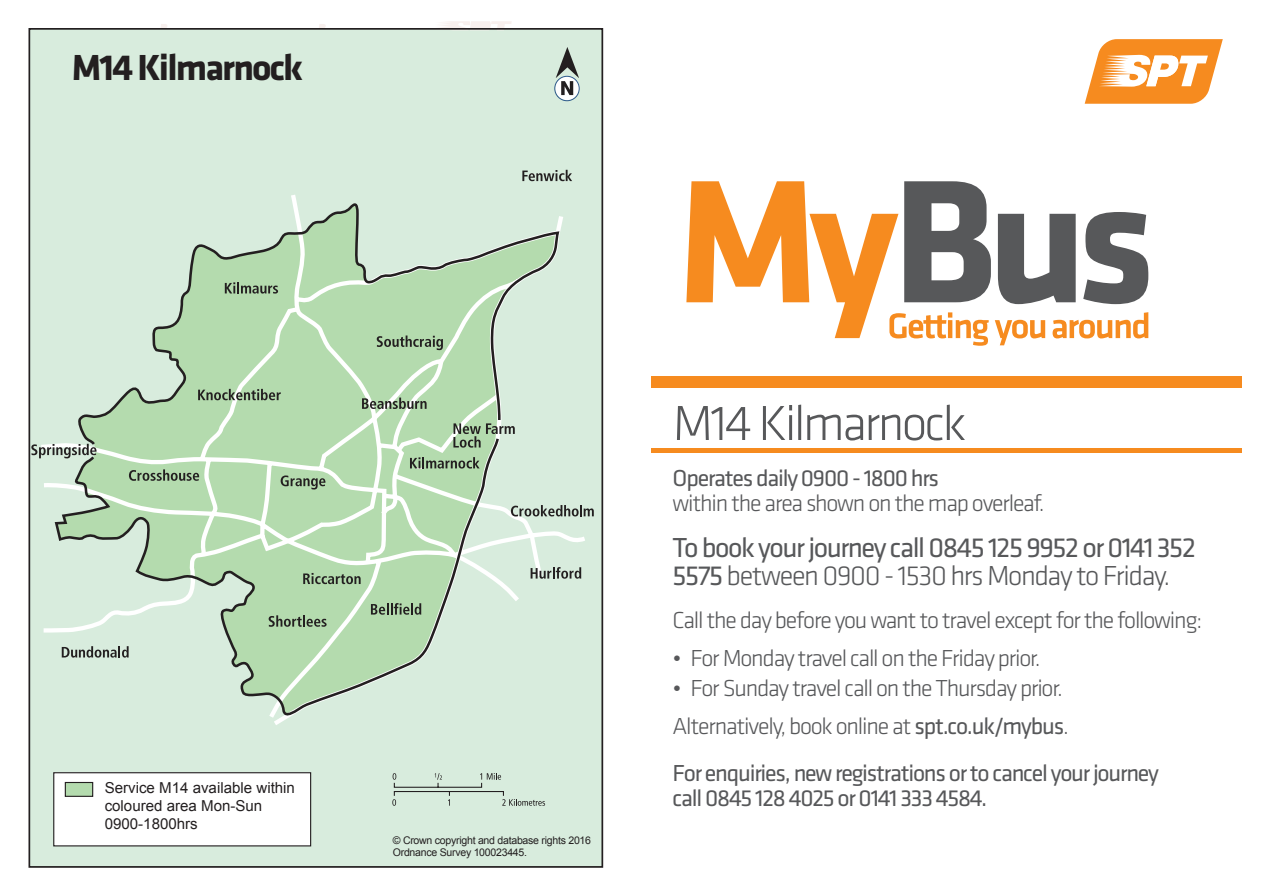
<style>
.page{position:relative;width:1263px;height:893px;background:#fff}
.page>*{position:absolute;margin:0;border:0;box-sizing:border-box;transform-origin:0 0}
.booking_number{font:300 51px "Klavika";letter-spacing:-.05em;color:#57585a}
.t1{font:700 37.65px "Klavika";letter-spacing:-.05em;color:#231f20}
.back_cover_info{font:28.5px/28.5px "Klavika";letter-spacing:-.05em;color:#57585a}
.back_cover_info-2{font:300 24px/25.5px "Klavika";letter-spacing:-.05em;color:#57585a}
.back_cover_info-3{font:24px/25.5px "Klavika";letter-spacing:-.05em;color:#57585a}
.t2{font:15.15px/18.1px "Arial";color:#231f20}
.t3{font:10.5px/12.6px "Arial";letter-spacing:-.025em;color:#231f20}
.s1{font-weight:400}
.s2{font-weight:300}
</style>
<div class="page">
<svg style="left:1085px;top:39px;width:138px;height:65px"></svg>
<svg style="left:686px;top:181px;width:462px;height:165px"></svg>
<div style="left:651px;top:377px;width:591px;height:11px;background:#f68b1f"></div>
<hr style="left:651px;top:449px;width:591px;height:4px;background:#f68b1f">
<div style="left:29px;top:29px;width:573px;height:838px;background:#d8ecdd"></div>
<svg style="left:161px;top:24px;width:6px;height:4px"></svg>
<svg style="left:319px;top:24px;width:7px;height:4px"></svg>
<svg style="left:440px;top:21px;width:71px;height:7px"></svg>
<svg style="left:53px;top:200px;width:507px;height:520px"></svg>
<svg style="left:198px;top:389px;width:83px;height:11px"></svg>
<svg style="left:129px;top:469px;width:70px;height:12px"></svg>
<svg style="left:281px;top:475px;width:44px;height:14px"></svg>
<svg style="left:225px;top:282px;width:53px;height:12px"></svg>
<svg style="left:410px;top:457px;width:70px;height:12px"></svg>
<svg style="left:362px;top:398px;width:65px;height:11px"></svg>
<svg style="left:377px;top:335px;width:66px;height:15px"></svg>
<svg style="left:32px;top:444px;width:65px;height:14px"></svg>
<svg style="left:531px;top:567px;width:50px;height:12px"></svg>
<svg style="left:511px;top:505px;width:83px;height:11px"></svg>
<svg style="left:522px;top:170px;width:50px;height:11px"></svg>
<svg style="left:303px;top:573px;width:58px;height:11px"></svg>
<svg style="left:269px;top:615px;width:58px;height:12px"></svg>
<svg style="left:371px;top:603px;width:50px;height:12px"></svg>
<svg style="left:62px;top:646px;width:67px;height:12px"></svg>
<svg style="left:453px;top:423px;width:62px;height:25px"></svg>
<svg style="left:555px;top:76px;width:25px;height:24px"></svg>
<div style="left:554px;top:76px;width:26px;height:25px;border:1px solid #2c598a;border-radius:50%"></div>
<svg style="left:556px;top:47px;width:23px;height:48px"></svg>
<div style="left:394px;top:782px;width:88px;height:6px;border:1px solid #231f20"></div>
<div style="left:394px;top:791px;width:110px;height:5px;border:1px solid #231f20"></div>
<svg style="left:393px;top:773px;width:3px;height:7px"></svg>
<svg style="left:435px;top:773px;width:7px;height:14px"></svg>
<svg style="left:480px;top:773px;width:21px;height:7px"></svg>
<svg style="left:392px;top:799px;width:4px;height:7px"></svg>
<svg style="left:448px;top:791px;width:2px;height:15px"></svg>
<svg style="left:502px;top:799px;width:43px;height:7px"></svg>
<div style="left:54px;top:773px;width:257px;height:73px;background:#fff"></div>
<div style="left:53px;top:772px;width:258px;height:74px;border:1px solid #231f20"></div>
<div style="left:65px;top:782px;width:28px;height:14px;background:#b4dbae"></div>
<div style="left:65px;top:782px;width:28px;height:15px;border:1px solid #231f20"></div>
<p class="t1" style="left:72px;top:41px;width:233px">M14 Kilmarnock</p>
<p class="t2" style="left:105px;top:779px;width:192px">Service M14 available within coloured area Mon-Sun<br>0900-1800hrs</p>
<p class="t3" style="left:393px;top:834px;width:200px">© Crown copyright and database rights 2016<br>Ordnance Survey 100023445.</p>
<p class="booking_number" style="left:673px;top:392px;width:295px">M14 Kilmarnock</p>
<p class="back_cover_info-2" style="left:673px;top:465px;width:374px"><span class="s1">Operates daily 0900 - 1800 hrs<br></span>within the area shown on the map overleaf.</p>
<p class="back_cover_info" style="left:673px;top:532px;width:525px">To book your journey call 0845 125 9952 or 0141 352<br>5575 <span class="s2">between 0900 - 1530 hrs Monday to Friday.</span></p>
<p class="back_cover_info-2" style="left:673px;top:607px;width:531px">Call the day before you want to travel except for the following:</p>
<p class="back_cover_info-2" style="left:673px;top:645px;width:370px">• For Monday travel call on the Friday prior.</p>
<p class="back_cover_info-2" style="left:673px;top:675px;width:392px">• For Sunday travel call on the Thursday prior.</p>
<p class="back_cover_info-2" style="left:673px;top:713px;width:398px">Alternatively, book online at <span class="s1">spt.co.uk/mybus</span>.</p>
<p class="back_cover_info-3" style="left:673px;top:759px;width:488px">For enquiries, new registrations or to cancel your journey call 0845 128 4025 or 0141 333 4584.</p>
</div>
